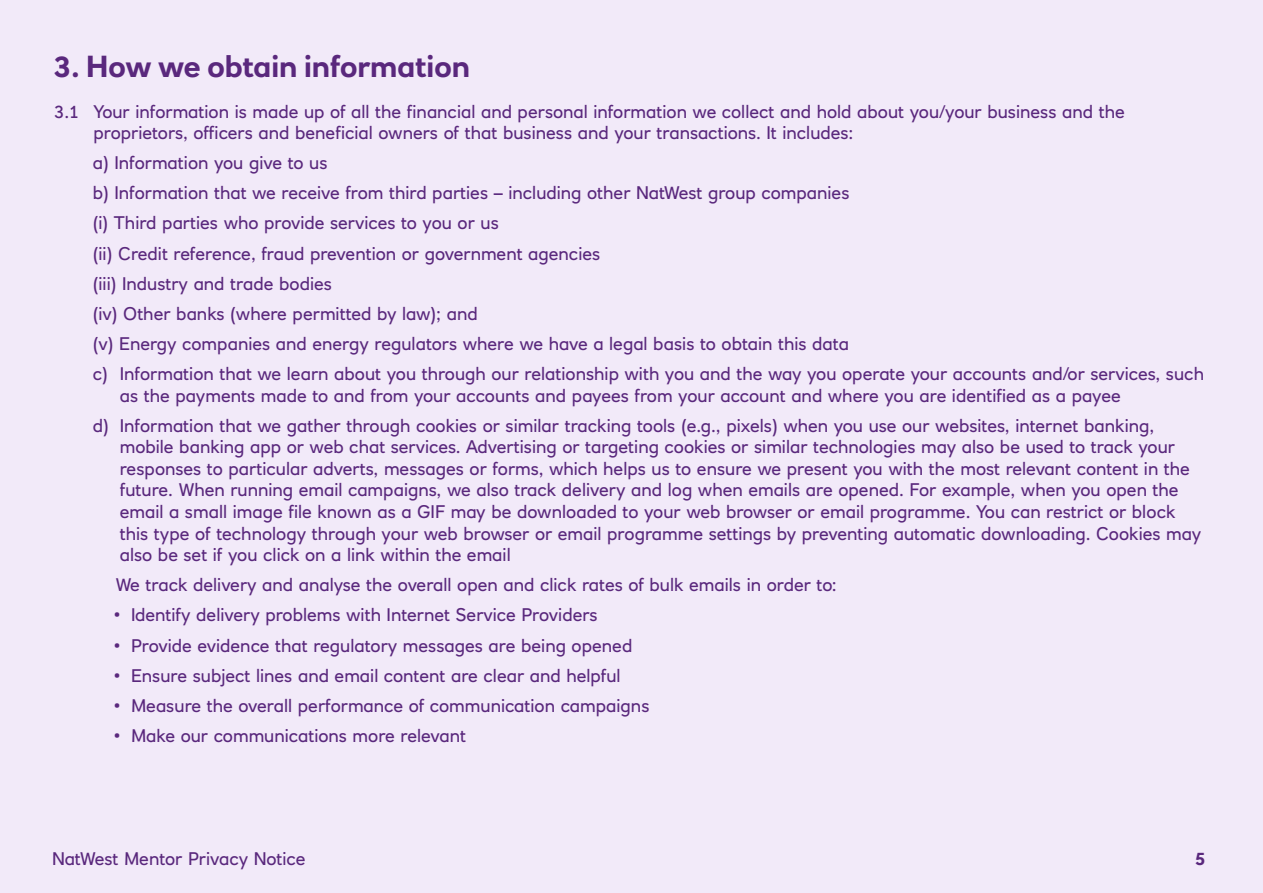
<style>
.page{position:relative;width:1263px;height:893px;background:#f2eaf9}
.page>*{position:absolute;margin:0;border:0;box-sizing:border-box;transform-origin:0 0}
.t1{font:700 30px "RN House Sans";color:#5a287d}
.t2{font:18px/30.2px "RN House Sans";color:#5a287d}
.t3{font:700 18px "RN House Sans";color:#5a287d}
</style>
<div class="page">
<h1 class="t1" style="left:54px;top:48px;width:417px">3. How we obtain information</h1>
<p class="t2" style="left:93px;top:100px;width:1033px;line-height:21.6px;text-indent:-39px">3.1 Your information is made up of all the financial and personal information we collect and hold about you/your business and the proprietors, officers and beneficial owners of that business and your transactions. It includes:</p>
<p class="t2" style="left:93px;top:148px;width:1113px">a) Information you give to us<br>b) Information that we receive from third parties – including other NatWest group companies<br>(i) Third parties who provide services to you or us<br>(ii) Credit reference, fraud prevention or government agencies<br>(iii) Industry and trade bodies<br>(iv) Other banks (where permitted by law); and<br>(v) Energy companies and energy regulators where we have a legal basis to obtain this data<br>c) Information that we learn about you through our relationship with you and the way you operate your accounts and/or services, such</p>
<p class="t2" style="left:93px;top:380px;width:1063px;text-align:center">as the payments made to and from your accounts and payees from your account and where you are identified as a payee<br>d) Information that we gather through cookies or similar tracking tools (e.g., pixels) when you use our websites, internet banking,</p>
<p class="t2" style="left:120px;top:436px;width:1083px;line-height:21.6px">mobile banking app or web chat services. Advertising or targeting cookies or similar technologies may also be used to track your responses to particular adverts, messages or forms, which helps us to ensure we present you with the most relevant content in the future. When running email campaigns, we also track delivery and log when emails are opened. For example, when you open the email a small image file known as a GIF may be downloaded to your web browser or email programme. You can restrict or block this type of technology through your web browser or email programme settings by preventing automatic downloading. Cookies may also be set if you click on a link within the email</p>
<p class="t2" style="left:116px;top:570px;width:722px">We track delivery and analyse the overall open and click rates of bulk emails in order to:</p>
<p class="t2" style="left:114px;top:600px;width:485px">• Identify delivery problems with Internet Service Providers</p>
<p class="t2" style="left:114px;top:630px;width:520px">• Provide evidence that regulatory messages are being opened</p>
<p class="t2" style="left:114px;top:660px;width:508px">• Ensure subject lines and email content are clear and helpful</p>
<p class="t2" style="left:114px;top:690px;width:537px">• Measure the overall performance of communication campaigns</p>
<p class="t2" style="left:114px;top:720px;width:354px">• Make our communications more relevant</p>
<p class="t2" style="left:52px;top:843px;width:255px">NatWest Mentor Privacy Notice</p>
<p class="t3" style="left:1195px;top:847px;width:11px">5</p>
</div>
